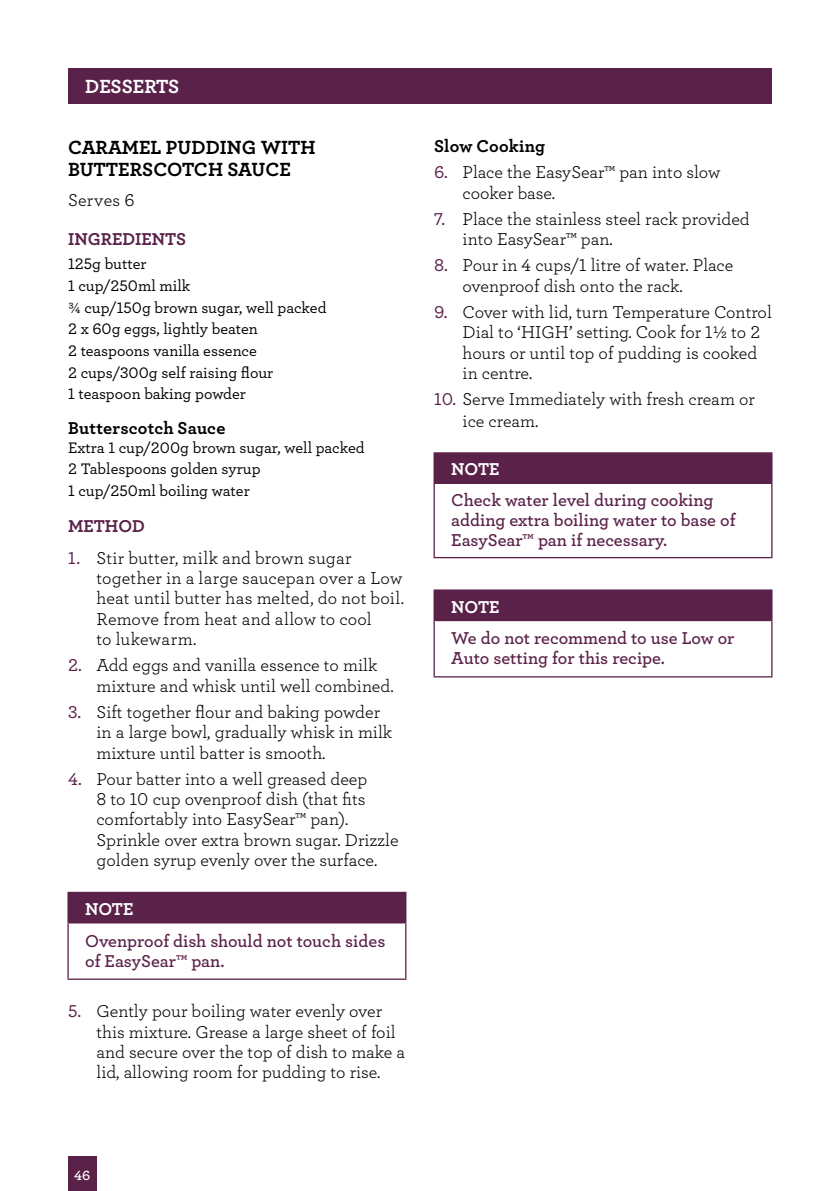
<style>
.page{position:relative;width:840px;height:1191px;background:#fff}
.page>*{position:absolute;margin:0;border:0;box-sizing:border-box;transform-origin:0 0}
.t1{font:20px/22px "Archer Bold LF";color:#000}
.t2{font:20px "Archer Bold LF";letter-spacing:-.01em;color:#fff}
.t3{font:18px/20.4px "Archer Book LF";color:#000}
.t4{font:18px/20px "Archer Semibold LF";color:#5a2149}
.t5{font:18px "Archer Bold LF";letter-spacing:.01em;color:#000}
.t6{font:18px "Archer Bold LF";color:#5a2149}
.t7{font:18px "Archer Bold LF";color:#fff}
.t8{font:16px/21.6px "Archer Medium LF";color:#000}
.t9{font:14px "Archer Semibold LF";color:#fff}
.s1{font-family:"Archer Medium LF";color:#5a2149}
</style>
<div class="page">
<div style="left:68px;top:1157px;width:28px;height:34px;background:#5a2149"></div>
<div style="left:68px;top:68px;width:703px;height:36px;background:#5a2149"></div>
<div style="left:68px;top:892px;width:337px;height:31px;background:#5a2149"></div>
<hr style="left:67px;top:923px;width:2px;height:55px;background:#5a2149">
<hr style="left:405px;top:923px;width:1px;height:55px;background:#5a2149">
<hr style="left:67px;top:978px;width:339px;height:1px;background:#5a2149">
<hr style="left:67px;top:891px;width:339px;height:2px;background:#5a2149">
<hr style="left:67px;top:893px;width:2px;height:29px;background:#5a2149">
<svg style="left:405px;top:893px;width:1px;height:29px"></svg>
<hr style="left:67px;top:922px;width:339px;height:1px;background:#5a2149">
<div style="left:434px;top:453px;width:337px;height:30px;background:#5a2149"></div>
<hr style="left:433px;top:484px;width:1px;height:73px;background:#5a2149">
<hr style="left:770px;top:484px;width:2px;height:73px;background:#5a2149">
<hr style="left:433px;top:557px;width:339px;height:1px;background:#5a2149">
<hr style="left:433px;top:452px;width:339px;height:1px;background:#5a2149">
<hr style="left:433px;top:453px;width:1px;height:30px;background:#5a2149">
<hr style="left:770px;top:453px;width:2px;height:30px;background:#5a2149">
<hr style="left:433px;top:483px;width:339px;height:1px;background:#5a2149">
<div style="left:434px;top:590px;width:337px;height:30px;background:#5a2149"></div>
<hr style="left:433px;top:621px;width:1px;height:55px;background:#5a2149">
<hr style="left:770px;top:621px;width:2px;height:55px;background:#5a2149">
<hr style="left:433px;top:676px;width:339px;height:1px;background:#5a2149">
<hr style="left:433px;top:589px;width:339px;height:2px;background:#5a2149">
<svg style="left:433px;top:591px;width:1px;height:29px"></svg>
<hr style="left:770px;top:591px;width:2px;height:29px;background:#5a2149">
<hr style="left:433px;top:620px;width:339px;height:1px;background:#5a2149">
<p class="t2" style="left:85px;top:73px;width:96px">DESSERTS</p>
<p class="t1" style="left:68px;top:136px;width:249px">CARAMEL PUDDING WITH<br>BUTTERSCOTCH SAUCE</p>
<p class="t3" style="left:68px;top:189px;width:68px">Serves 6</p>
<p class="t6" style="left:68px;top:227px;width:19px">Ingre</p>
<p class="t6" style="left:122px;top:227px;width:24px">dients</p>
<p class="t8" style="left:68px;top:253px;width:260px">125g butter<br>1 cup/250ml milk<br>¾ cup/150g brown sugar, well packed<br>2 x 60g eggs, lightly beaten<br>2 teaspoons vanilla essence<br>2 cups/300g self raising flour<br>1 teaspoon baking powder</p>
<p class="t5" style="left:68px;top:416px;width:159px">Butterscotch Sauce</p>
<p class="t8" style="left:68px;top:436px;width:298px">Extra 1 cup/200g brown sugar, well packed<br>2 Tablespoons golden syrup<br>1 cup/250ml boiling water</p>
<p class="t6" style="left:68px;top:514px;width:77px">METHOD</p>
<p class="t3" style="left:96px;top:547px;width:309px;text-indent:-28px"><span class="s1">1.</span> Stir butter, milk and brown sugar together in a large saucepan over a Low heat until butter has melted, do not boil.<br>Remove from heat and allow to cool<br>to lukewarm.</p>
<p class="t3" style="left:96px;top:654px;width:298px;text-indent:-28px"><span class="s1">2.</span> Add eggs and vanilla essence to milk mixture and whisk until well combined.</p>
<p class="t3" style="left:96px;top:701px;width:297px;text-indent:-28px"><span class="s1">3.</span> Sift together flour and baking powder in a large bowl, gradually whisk in milk mixture until batter is smooth.</p>
<p class="t3" style="left:96px;top:768px;width:303px;text-indent:-28px"><span class="s1">4.</span> Pour batter into a well greased deep<br>8 to 10 cup ovenproof dish (that fits comfortably into EasySear™ pan).<br>Sprinkle over extra brown sugar. Drizzle golden syrup evenly over the surface.</p>
<p class="t7" style="left:85px;top:897px;width:50px">NOTE</p>
<p class="t4" style="left:85px;top:930px;width:301px">Ovenproof dish should not touch sides of EasySear™ pan.</p>
<p class="t3" style="left:96px;top:1000px;width:310px;text-indent:-28px"><span class="s1">5.</span> Gently pour boiling water evenly over this mixture. Grease a large sheet of foil and secure over the top of dish to make a lid, allowing room for pudding to rise.</p>
<p class="t5" style="left:434px;top:135px;width:112px">Slow Cooking</p>
<p class="t3" style="left:462px;top:162px;width:259px;text-indent:-28px"><span class="s1">6.</span> Place the EasySear™ pan into slow cooker base.</p>
<p class="t3" style="left:462px;top:208px;width:288px;text-indent:-28px"><span class="s1">7.</span> Place the stainless steel rack provided into EasySear™ pan.</p>
<p class="t3" style="left:462px;top:255px;width:272px;text-indent:-28px"><span class="s1">8.</span> Pour in 4 cups/1 litre of water. Place ovenproof dish onto the rack.</p>
<p class="t3" style="left:462px;top:301px;width:311px;text-indent:-28px"><span class="s1">9.</span> Cover with lid, turn Temperature Control<br>Dial to ‘HIGH’ setting. Cook for 1½ to 2 hours or until top of pudding is cooked in centre.</p>
<p class="t3" style="left:462px;top:388px;width:294px;line-height:21.6px;text-indent:-28px"><span class="s1">10.</span> Serve Immediately with fresh cream or ice cream.</p>
<p class="t7" style="left:451px;top:458px;width:50px">NOTE</p>
<p class="t4" style="left:451px;top:490px;width:286px">Check water level during cooking adding extra boiling water to base of<br>EasySear™ pan if necessary.</p>
<p class="t7" style="left:451px;top:595px;width:50px">NOTE</p>
<p class="t4" style="left:451px;top:628px;width:285px">We do not recommend to use Low or<br>Auto setting for this recipe.</p>
<p class="t9" style="left:74px;top:1166px;width:18px">46</p>
</div>
